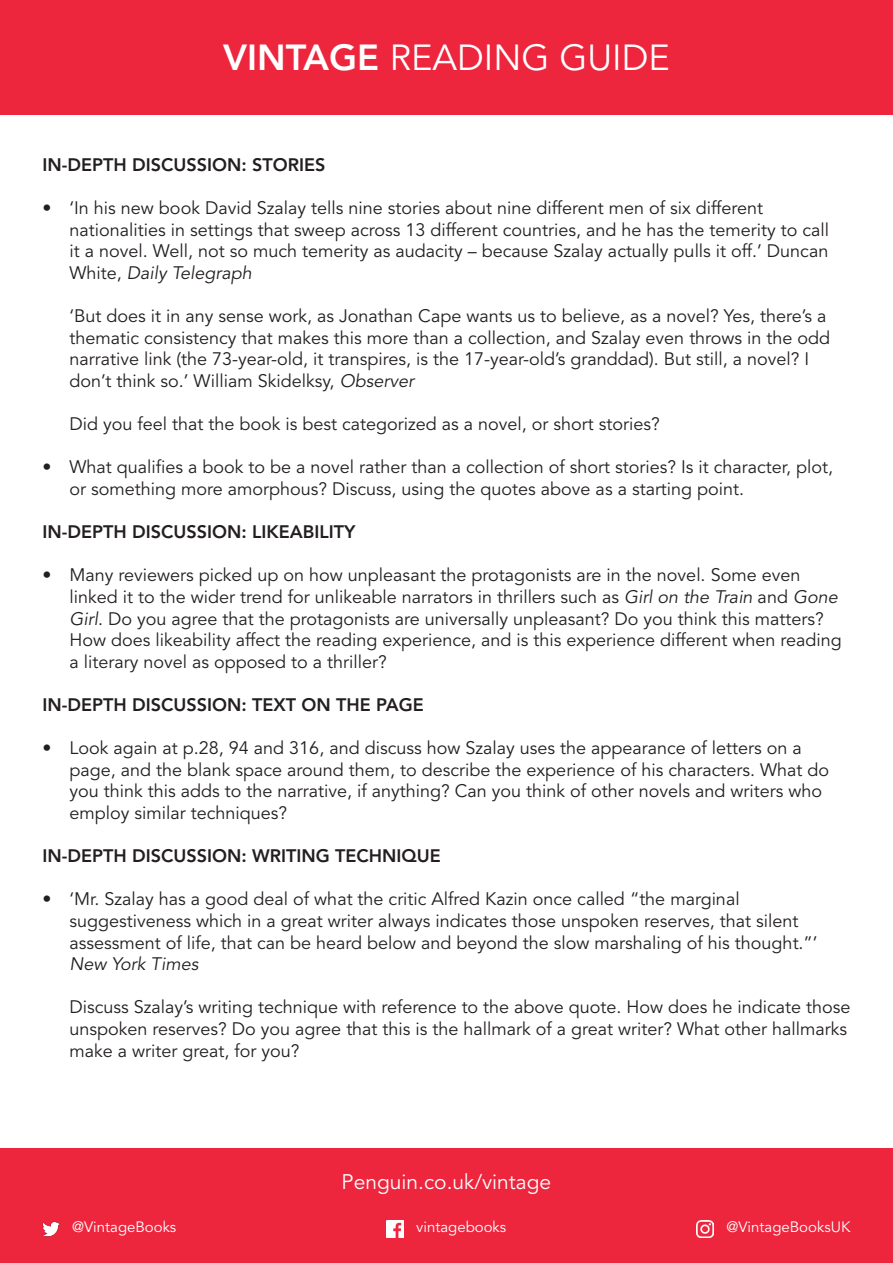
<style>
.page{position:relative;width:893px;height:1263px;background:#fff}
.page>*{position:absolute;margin:0;border:0;box-sizing:border-box;transform-origin:0 0}
.t1{font:36px "Avenir LT";color:#fff}
.t2{font:21px "Avenir LT";color:#fff}
.t3{font:18px/21.6px "Avenir LT";color:#231f20}
.t4{font:800 18px "Avenir LT";color:#231f20}
.t5{font:15px "Avenir LT";color:#fff}
.s1{font-weight:800}
.s2{font-style:italic}
</style>
<div class="page">
<div style="left:0;top:1148px;width:893px;height:115px;background:#ed253d"></div>
<div style="left:0;top:0;width:893px;height:115px;background:#ed253d"></div>
<img style="left:43px;top:1221px;width:17px;height:16px">
<img style="left:697px;top:1220px;width:17px;height:17px">
<img style="left:387px;top:1220px;width:17px;height:17px">
<p class="t1" style="left:223px;top:37px;width:448px"><span class="s1">VINTAGE</span> READING GUIDE</p>
<p class="t4" style="left:43px;top:154px;width:284px">IN-DEPTH DISCUSSION: STORIES</p>
<p class="t3" style="left:70px;top:198px;width:761px;text-indent:-27px">• ‘In his new book David Szalay tells nine stories about nine different men of six different nationalities in settings that sweep across 13 different countries, and he has the temerity to call it a novel. Well, not so much temerity as audacity – because Szalay actually pulls it off.’ Duncan White, <span class="s2">Daily Telegraph</span></p>
<p class="t3" style="left:70px;top:306px;width:762px">‘But does it in any sense work, as Jonathan Cape wants us to believe, as a novel? Yes, there’s a thematic consistency that makes this more than a collection, and Szalay even throws in the odd narrative link (the 73-year-old, it transpires, is the 17-year-old’s granddad). But still, a novel? I don’t think so.’ William Skidelksy, <span class="s2">Observer</span></p>
<p class="t3" style="left:70px;top:414px;width:592px">Did you feel that the book is best categorized as a novel, or short stories?</p>
<p class="t3" style="left:70px;top:457px;width:765px;text-indent:-27px">• What qualifies a book to be a novel rather than a collection of short stories? Is it character, plot, or something more amorphous? Discuss, using the quotes above as a starting point.</p>
<p class="t4" style="left:43px;top:521px;width:314px">IN-DEPTH DISCUSSION: LIKEABILITY</p>
<p class="t3" style="left:70px;top:565px;width:774px;text-indent:-27px">• Many reviewers picked up on how unpleasant the protagonists are in the novel. Some even linked it to the wider trend for unlikeable narrators in thrillers such as <span class="s2">Girl on the Train</span> and <span class="s2">Gone Girl</span>. Do you agree that the protagonists are universally unpleasant? Do you think this matters?<br>How does likeability affect the reading experience, and is this experience different when reading a literary novel as opposed to a thriller?</p>
<p class="t4" style="left:43px;top:694px;width:383px">IN-DEPTH DISCUSSION: TEXT ON THE PAGE</p>
<p class="t3" style="left:70px;top:738px;width:761px;text-indent:-27px">• Look again at p.28, 94 and 316, and discuss how Szalay uses the appearance of letters on a page, and the blank space around them, to describe the experience of his characters. What do you think this adds to the narrative, if anything? Can you think of other novels and writers who employ similar techniques?</p>
<p class="t4" style="left:43px;top:845px;width:400px">IN-DEPTH DISCUSSION: WRITING TECHNIQUE</p>
<p class="t3" style="left:70px;top:889px;width:750px;text-indent:-27px">• ‘Mr. Szalay has a good deal of what the critic Alfred Kazin once called “the marginal suggestiveness which in a great writer always indicates those unspoken reserves, that silent assessment of life, that can be heard below and beyond the slow marshaling of his thought.”’ <span class="s2">New York Times</span></p>
<p class="t3" style="left:70px;top:997px;width:782px">Discuss Szalay’s writing technique with reference to the above quote. How does he indicate those unspoken reserves? Do you agree that this is the hallmark of a great writer? What other hallmarks make a writer great, for you?</p>
<p class="t2" style="left:342px;top:1170px;width:211px">Penguin.co.uk/vintage</p>
<p class="t5" style="left:72px;top:1218px;width:106px">@VintageBooks</p>
<p class="t5" style="left:416px;top:1218px;width:92px">vintagebooks</p>
<p class="t5" style="left:726px;top:1218px;width:126px">@VintageBooksUK</p>
</div>
